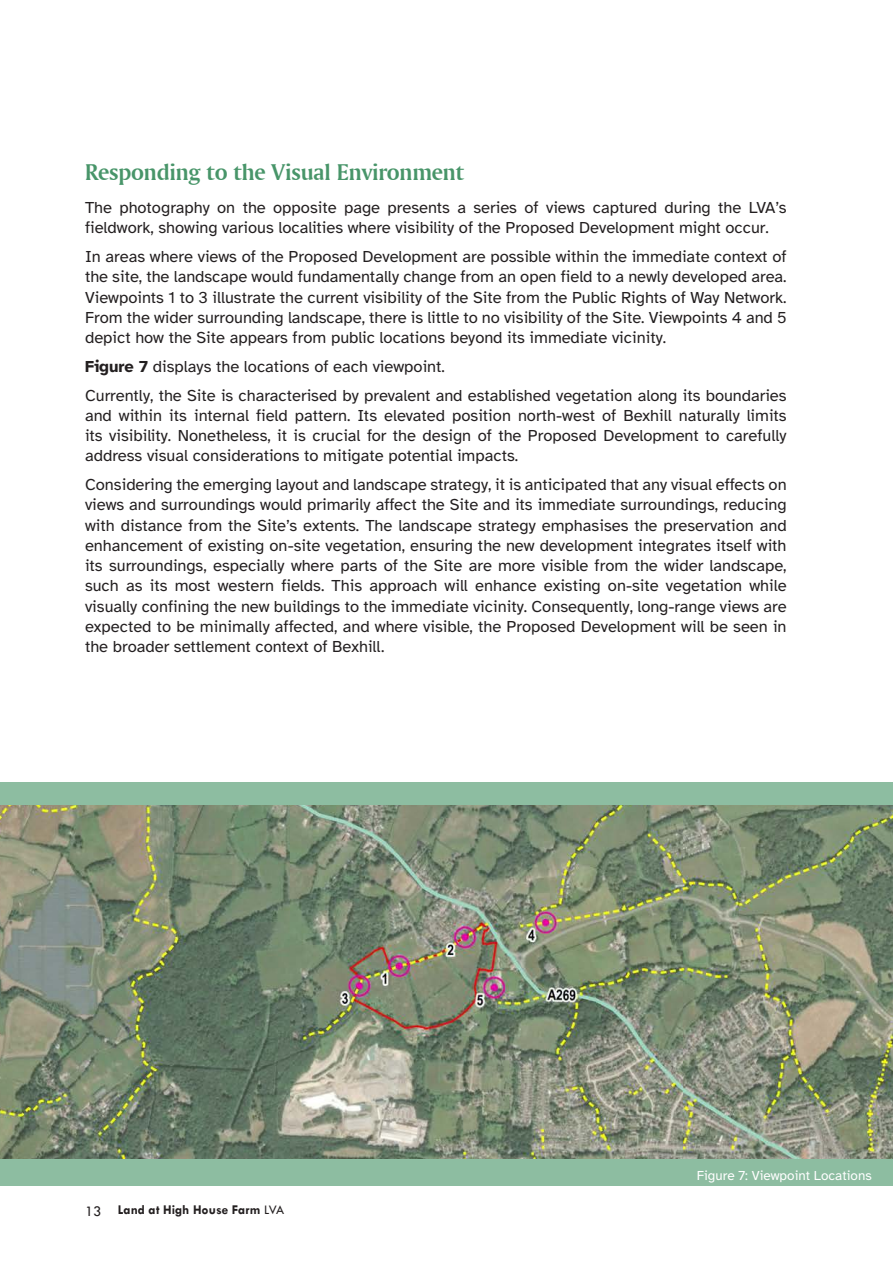
<style>
.page{position:relative;width:893px;height:1263px;background:#fff}
.page>*{position:absolute;margin:0;border:0;box-sizing:border-box;transform-origin:0 0}
.t1{font:24px "Amerigo BT Bold A";letter-spacing:-.01em;color:#489569}
.t2{font:16.5px/20.2px "Atkinson Hyperlegible";color:#231f20;text-align:justify}
.t3{font:13.5px "Atkinson Hyperlegible";color:#fff}
.t4{font:700 13.5px "Tw Cen";color:#231f20}
.s1{font-weight:700}
.s2{font-weight:400;font-size:15px}
.s3{font-weight:400}
</style>
<div class="page">
<div style="left:0;top:782px;width:893px;height:404px;background:#8dbda1"></div>
<img style="left:0;top:806px;width:893px;height:353px">
<hr style="left:892px;top:747px;width:1px;height:188px;background:#decde2">
<hr style="left:892px;top:521px;width:1px;height:189px;background:#decde2">
<h1 class="t1" style="left:85px;top:157px;width:381px">Responding to the Visual Environment</h1>
<p class="t2" style="left:85px;top:198px;width:703px">The photography on the opposite page presents a series of views captured during the LVA’s fieldwork, showing various localities where visibility of the Proposed Development might occur.</p>
<p class="t2" style="left:85px;top:247px;width:703px">In areas where views of the Proposed Development are possible within the immediate context of the site, the landscape would fundamentally change from an open field to a newly developed area.<br>Viewpoints 1 to 3 illustrate the current visibility of the Site from the Public Rights of Way Network.<br>From the wider surrounding landscape, there is little to no visibility of the Site. Viewpoints 4 and 5 depict how the Site appears from public locations beyond its immediate vicinity.</p>
<p class="t2" style="left:85px;top:352px;width:703px;line-height:28.8px"><span class="s1">Figure 7</span> displays the locations of each viewpoint.<br>Currently, the Site is characterised by prevalent and established vegetation along its boundaries</p>
<p class="t2" style="left:85px;top:405px;width:703px">and within its internal field pattern. Its elevated position north-west of Bexhill naturally limits its visibility. Nonetheless, it is crucial for the design of the Proposed Development to carefully address visual considerations to mitigate potential impacts.</p>
<p class="t2" style="left:85px;top:475px;width:703px">Considering the emerging layout and landscape strategy, it is anticipated that any visual effects on views and surroundings would primarily affect the Site and its immediate surroundings, reducing with distance from the Site’s extents. The landscape strategy emphasises the preservation and enhancement of existing on-site vegetation, ensuring the new development integrates itself with its surroundings, especially where parts of the Site are more visible from the wider landscape, such as its most western fields. This approach will enhance existing on-site vegetation while visually confining the new buildings to the immediate vicinity. Consequently, long-range views are expected to be minimally affected, and where visible, the Proposed Development will be seen in the broader settlement context of Bexhill.</p>
<p class="t4" style="left:85px;top:1202px;width:201px"><span class="s2">13</span> Land at High House Farm <span class="s3">LVA</span></p>
<p class="t3" style="left:697px;top:1168px;width:176px">Figure 7: Viewpoint Locations</p>
</div>
